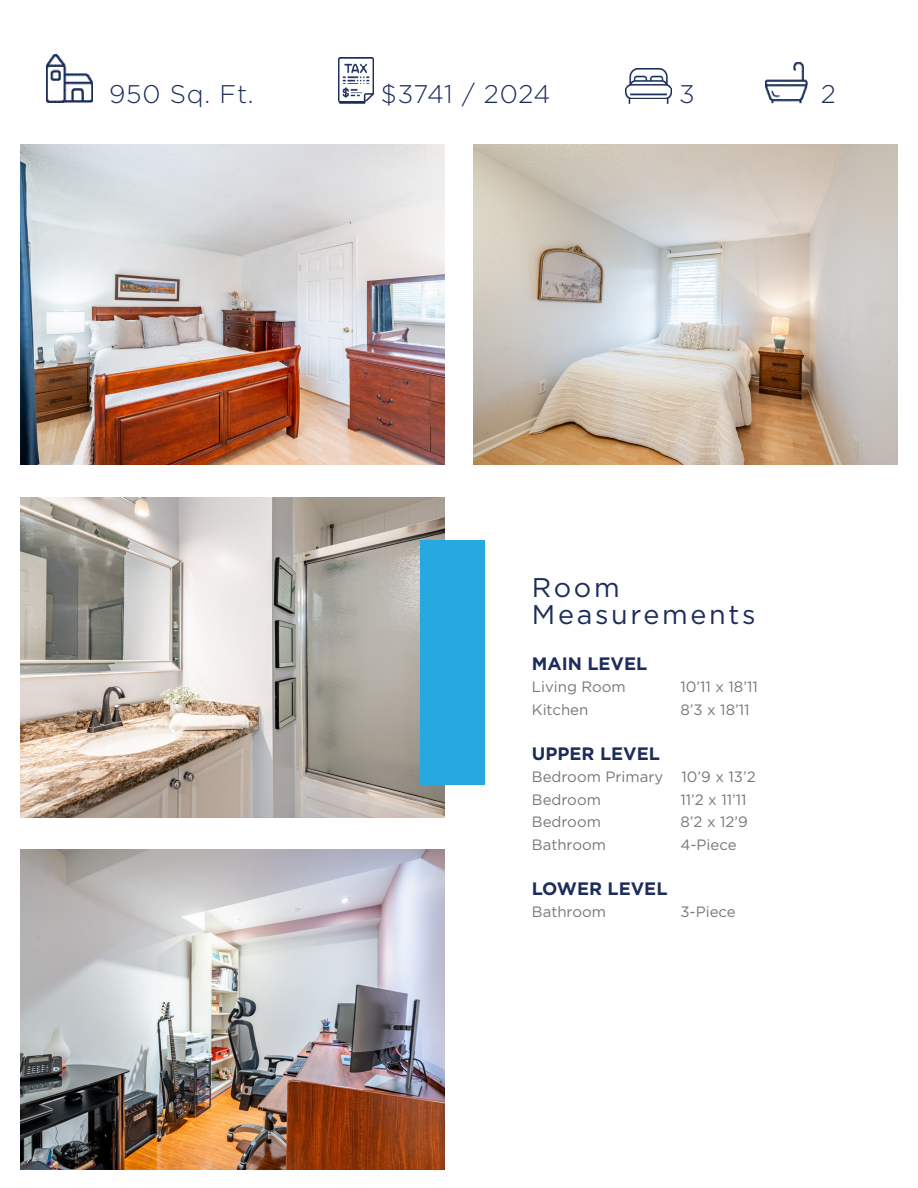
<style>
.page{position:relative;width:918px;height:1188px;background:#fff}
.page>*{position:absolute;margin:0;border:0;box-sizing:border-box;transform-origin:0 0}
.t1{font:27px "Gotham";letter-spacing:.1em;color:#1c2d5b}
.t2{font:300 25.5px "Gotham";letter-spacing:.02em;color:#1c2d5b}
.t3{font:700 18px "Gotham";color:#1c2d5b}
.t4{font:15px "Gotham";color:#76787b}
</style>
<div class="page">
<img style="left:20px;top:850px;width:424px;height:320px">
<img style="left:20px;top:145px;width:424px;height:320px">
<img style="left:20px;top:497px;width:424px;height:320px">
<div style="left:420px;top:541px;width:64px;height:244px;background:#27a8e0"></div>
<img style="left:474px;top:145px;width:424px;height:320px">
<img style="left:46px;top:55px;width:47px;height:48px">
<img style="left:338px;top:58px;width:35px;height:45px">
<img style="left:625px;top:68px;width:46px;height:35px">
<img style="left:766px;top:63px;width:41px;height:40px">
<p class="t2" style="left:109px;top:78px;width:146px">950 Sq. Ft.</p>
<p class="t2" style="left:381px;top:78px;width:171px">$3741 / 2024</p>
<p class="t2" style="left:679px;top:78px;width:17px">3</p>
<p class="t2" style="left:821px;top:78px;width:17px">2</p>
<p class="t1" style="left:532px;top:570px;width:89px">Room</p>
<p class="t1" style="left:532px;top:597px;width:225px">Measurements</p>
<p class="t3" style="left:532px;top:651px;width:117px">MAIN LEVEL</p>
<p class="t4" style="left:532px;top:677px;width:96px">Living Room</p>
<p class="t4" style="left:680px;top:677px;width:79px">10’11 x 18’11</p>
<p class="t4" style="left:532px;top:700px;width:58px">Kitchen</p>
<p class="t4" style="left:680px;top:700px;width:71px">8’3 x 18’11</p>
<p class="t3" style="left:532px;top:741px;width:130px">UPPER LEVEL</p>
<p class="t4" style="left:532px;top:767px;width:225px">Bedroom Primary 10’9 x 13’2</p>
<p class="t4" style="left:532px;top:790px;width:71px">Bedroom</p>
<p class="t4" style="left:680px;top:790px;width:68px">11’2 x 11’11</p>
<p class="t4" style="left:532px;top:812px;width:71px">Bedroom</p>
<p class="t4" style="left:680px;top:812px;width:69px">8’2 x 12’9</p>
<p class="t4" style="left:532px;top:835px;width:76px">Bathroom</p>
<p class="t4" style="left:680px;top:835px;width:58px">4-Piece</p>
<p class="t3" style="left:532px;top:876px;width:137px">LOWER LEVEL</p>
<p class="t4" style="left:532px;top:902px;width:76px">Bathroom</p>
<p class="t4" style="left:680px;top:902px;width:57px">3-Piece</p>
</div>
